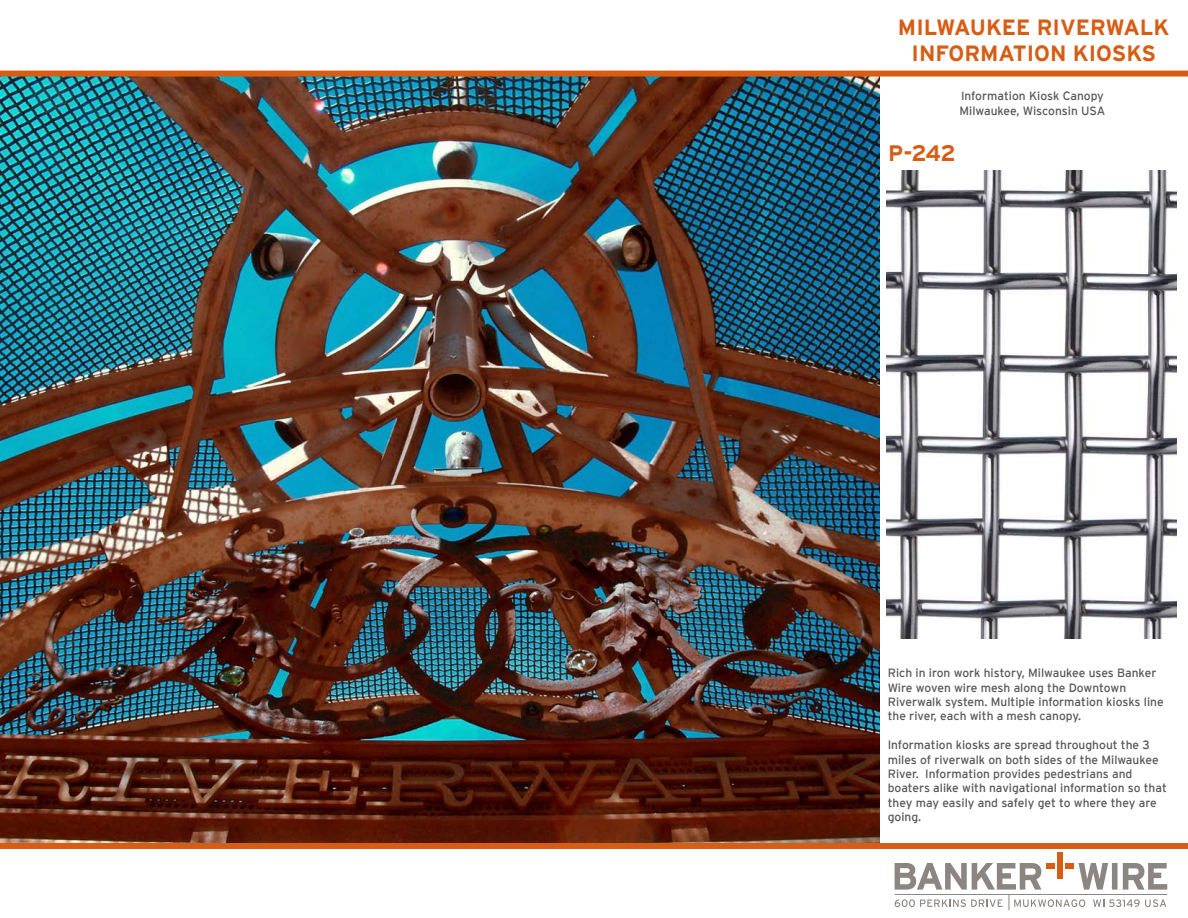
<style>
.page{position:relative;width:1188px;height:918px;background:#fff}
.page>*{position:absolute;margin:0;border:0;box-sizing:border-box;transform-origin:0 0}
.t1{font:700 22.35px "Interstate";color:#d75d14}
.t2{font:700 22.05px "Interstate";color:#d75d14}
.t3{font:12px/14.4px "Interstate";color:#57585a}
</style>
<div class="page">
<img style="left:0;top:77px;width:879px;height:766px">
<div style="left:0;top:71px;width:1188px;height:6px;background:#d75d14"></div>
<div style="left:0;top:843px;width:1188px;height:6px;background:#d75d14"></div>
<img style="left:887px;top:171px;width:290px;height:467px">
<svg style="left:895px;top:863px;width:272px;height:47px"></svg>
<div style="left:1057px;top:853px;width:6px;height:26px;background:#d75d14"></div>
<div style="left:1046px;top:863px;width:8px;height:6px;background:#d75d14"></div>
<div style="left:1065px;top:863px;width:8px;height:6px;background:#d75d14"></div>
<p class="t2" style="left:898px;top:15px;width:273px">MILWAUKEE RIVERWALK</p>
<p class="t2" style="left:912px;top:41px;width:246px">INFORMATION KIOSKS</p>
<p class="t3" style="left:961px;top:89px;width:144px">Information Kiosk Canopy</p>
<p class="t3" style="left:960px;top:103px;width:147px">Milwaukee, Wisconsin USA</p>
<p class="t1" style="left:888px;top:141px;width:69px">P-242</p>
<p class="t3" style="left:888px;top:666px;width:277px">Rich in iron work history, Milwaukee uses Banker Wire woven wire mesh along the Downtown Riverwalk system. Multiple information kiosks line the river, each with a mesh canopy.</p>
<p class="t3" style="left:888px;top:738px;width:281px">Information kiosks are spread throughout the 3 miles of riverwalk on both sides of the Milwaukee River. Information provides pedestrians and boaters alike with navigational information so that they may easily and safely get to where they are going.</p>
</div>
